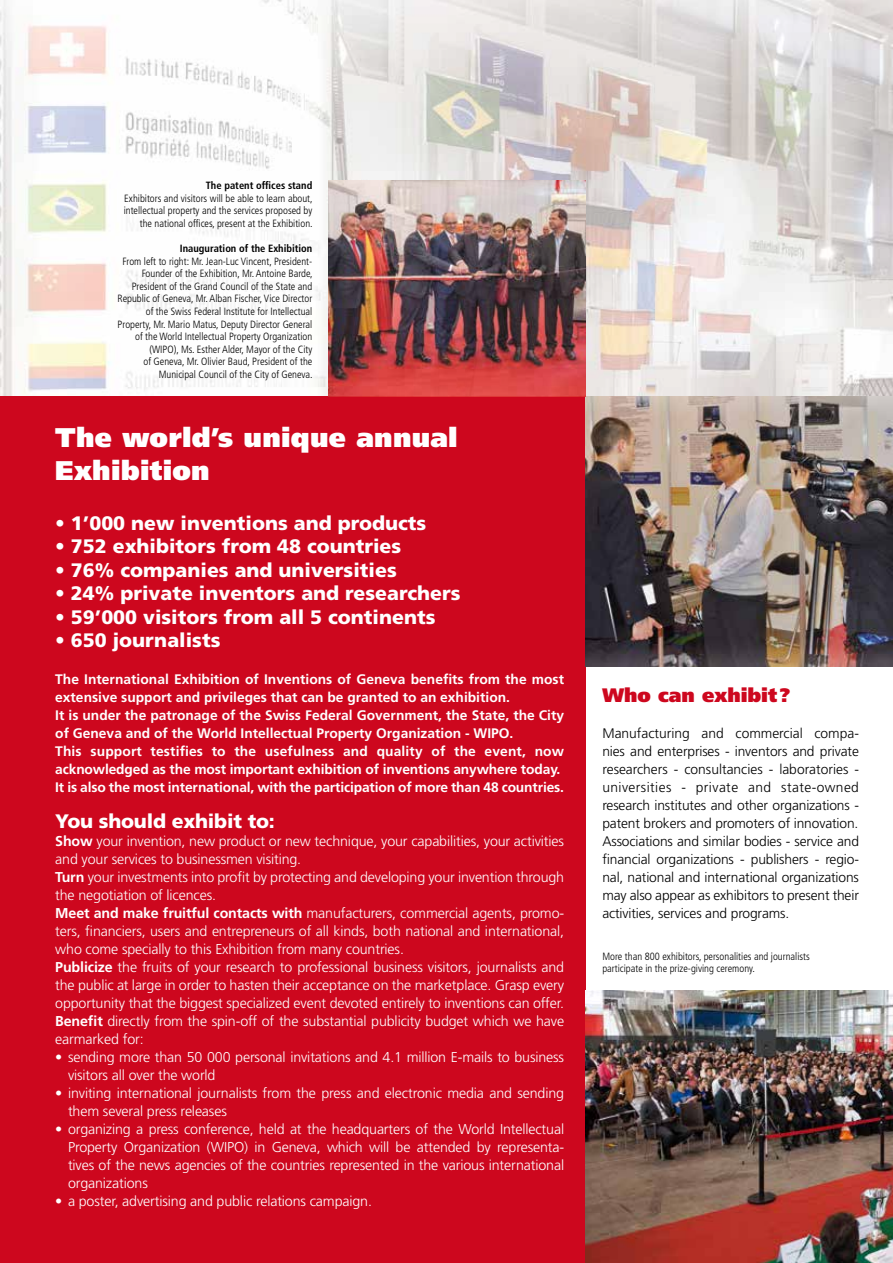
<style>
.page{position:relative;width:893px;height:1263px;background:#fff}
.page>*{position:absolute;margin:0;border:0;box-sizing:border-box;transform-origin:0 0}
.t1{font:900 27px/32.4px "Frutiger LT Std";letter-spacing:.01em;color:#fff}
.t2{font:900 19.5px "Frutiger LT Std";color:#fff}
.t3{font:900 19.5px "Frutiger LT Std";color:#cd071e}
.t4{font:300 14.25px/18px "Frutiger LT Std";letter-spacing:-.01em;color:#fff}
.t5{font:700 13.8px/18px "Frutiger LT Std";color:#fff}
.t6{font:300 13.8px/18px "Frutiger LT Std";letter-spacing:-.01em;color:#000;text-align:justify}
.t7{font:300 condensed 10.5px/12.6px "Frutiger LT Std";color:#000;text-align:right}
.t8{font:700 condensed 10.5px "Frutiger LT Std";color:#000}
.s1{font-weight:700}
</style>
<div class="page">
<img style="left:0;top:0;width:893px;height:396px">
<div style="left:0;top:396px;width:585px;height:867px;background:#cd071e"></div>
<img style="left:585px;top:396px;width:308px;height:270px">
<img style="left:585px;top:990px;width:308px;height:273px">
<img style="left:329px;top:180px;width:256px;height:216px">
<p class="t8" style="left:206px;top:179px;width:108px">The patent offices stand</p>
<p class="t7" style="left:124px;top:192px;width:191px">Exhibitors and visitors will be able to learn about, intellectual property and the services proposed by the national offices, present at the Exhibition.</p>
<p class="t8" style="left:180px;top:242px;width:134px">Inauguration of the Exhibition</p>
<p class="t7" style="left:117px;top:255px;width:197px">From left to right: Mr. Jean-Luc Vincent, President-Founder of the Exhibition, Mr. Antoine Barde, President of the Grand Council of the State and Republic of Geneva, Mr. Alban Fischer, Vice Director of the Swiss Federal Institute for Intellectual Property, Mr. Mario Matus, Deputy Director General of the World Intellectual Property Organization (WIPO), Ms. Esther Alder, Mayor of the City<br>of Geneva, Mr. Olivier Baud, President of the Municipal Council of the City of Geneva.</p>
<h1 class="t1" style="left:55px;top:421px;width:404px">The world’s unique annual<br>Exhibition</h1>
<h2 class="t2" style="left:55px;top:511px;width:372px">• 1’000 new inventions and products</h2>
<h2 class="t2" style="left:55px;top:535px;width:348px">• 752 exhibitors from 48 countries</h2>
<h2 class="t2" style="left:55px;top:558px;width:343px">• 76% companies and universities</h2>
<h2 class="t2" style="left:55px;top:581px;width:407px">• 24% private inventors and researchers</h2>
<h2 class="t2" style="left:55px;top:605px;width:382px">• 59’000 visitors from all 5 continents</h2>
<h2 class="t2" style="left:55px;top:628px;width:167px">• 650 journalists</h2>
<p class="t5" style="left:55px;top:670px;width:510px">The International Exhibition of Inventions of Geneva benefits from the most extensive support and privileges that can be granted to an exhibition.<br>It is under the patronage of the Swiss Federal Government, the State, the City of Geneva and of the World Intellectual Property Organization - WIPO.<br>This support testifies to the usefulness and quality of the event, now acknowledged as the most important exhibition of inventions anywhere today.<br>It is also the most international, with the participation of more than 48 countries.</p>
<h2 class="t2" style="left:55px;top:809px;width:221px">You should exhibit to:</h2>
<p class="t4" style="left:55px;top:832px;width:510px"><span class="s1">Show</span> your invention, new product or new technique, your capabilities, your activities and your services to businessmen visiting.<br><span class="s1">Turn</span> your investments into profit by protecting and developing your invention through the negotiation of licences.<br><span class="s1">Meet and make fruitful contacts with</span> manufacturers, commercial agents, promo&shy;ters, financiers, users and entrepreneurs of all kinds, both national and international, who come specially to this Exhibition from many countries.<br><span class="s1">Publicize</span> the fruits of your research to professional business visitors, journalists and the public at large in order to hasten their acceptance on the marketplace. Grasp every opportunity that the biggest specialized event devoted entirely to inventions can offer.<br><span class="s1">Benefit</span> directly from the spin-off of the substantial publicity budget which we have earmarked for:</p>
<p class="t4" style="left:68px;top:1048px;width:498px;text-indent:-13px">• sending more than 50 000 personal invitations and 4.1 million E-mails to business visitors all over the world</p>
<p class="t4" style="left:68px;top:1084px;width:498px;text-indent:-13px">• inviting international journalists from the press and electronic media and sending them several press releases</p>
<p class="t4" style="left:68px;top:1120px;width:498px;text-align:justify;text-indent:-13px">• organizing a press conference, held at the headquarters of the World Intellectual Property Organization (WIPO) in Geneva, which will be attended by representa&shy;tives of the news agencies of the countries represented in the various international organizations</p>
<p class="t4" style="left:55px;top:1192px;width:318px">• a poster, advertising and public relations campaign.</p>
<h2 class="t3" style="left:602px;top:683px;width:190px">Who can exhibit?</h2>
<p class="t6" style="left:602px;top:724px;width:258px">Manufacturing and commercial compa&shy;nies and enterprises - inventors and private researchers - consultancies - laboratories - universities - private and state-owned research institutes and other organizations - patent brokers and promoters of innovation.<br>Associations and similar bodies - service and financial organizations - publishers - regio&shy;nal, national and international organizations may also appear as exhibitors to present their activities, services and programs.</p>
<p class="t7" style="left:602px;top:950px;width:209px;text-align:left">More than 800 exhibitors, personalities and journalists participate in the prize-giving ceremony.</p>
</div>
